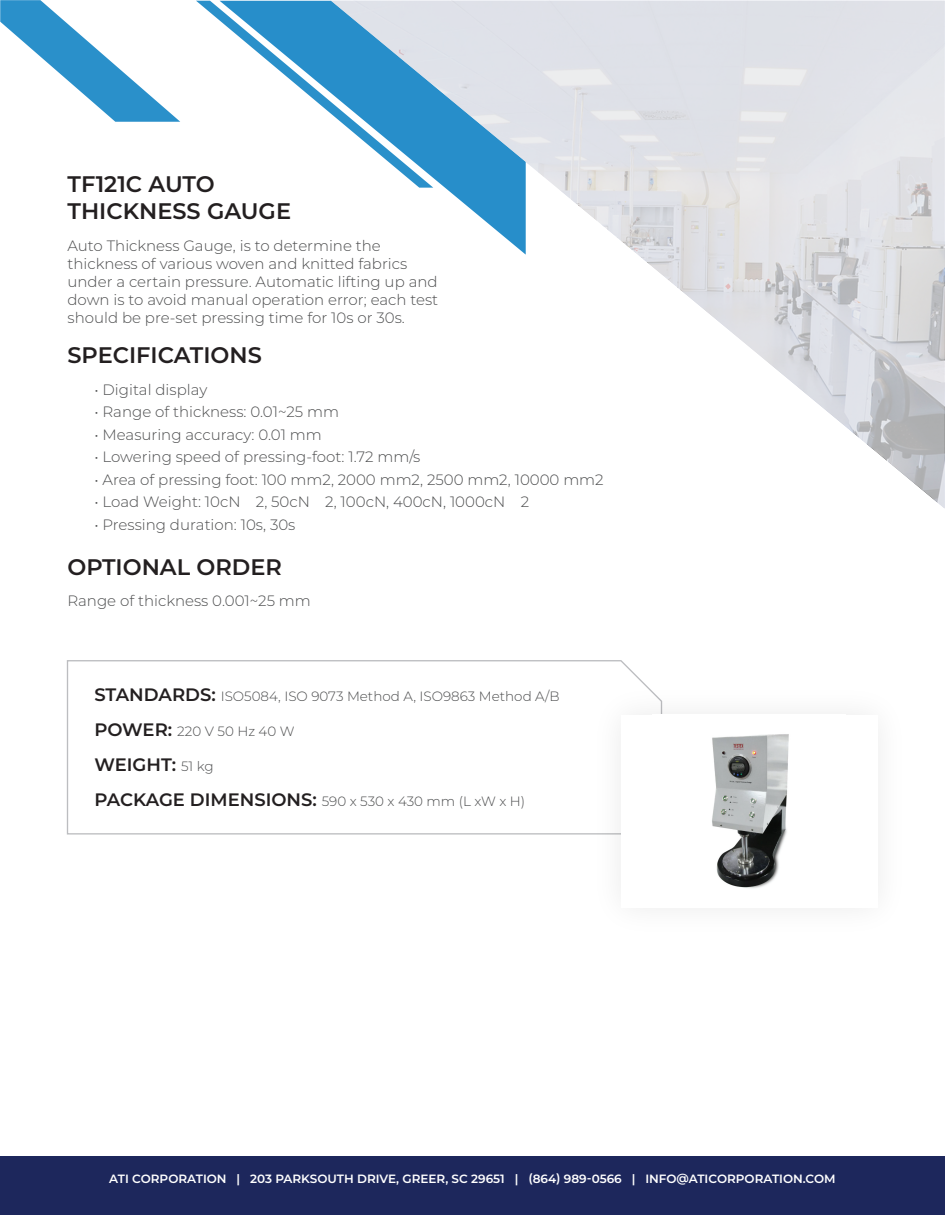
<style>
.page{position:relative;width:945px;height:1215px;background:#fff}
.page>*{position:absolute;margin:0;border:0;box-sizing:border-box;transform-origin:0 0}
.t1{font:600 22.5px/27px "Montserrat";color:#231f20}
.t2{font:600 18px "Montserrat";color:#231f20}
.t3{font:300 15px/18px "Montserrat";color:#4b4c4d}
.t4{font:300 13.5px "Montserrat";color:#4b4c4d}
.t5{font:600 12px "Montserrat";color:#fff}
.s1{font-weight:600;font-size:18px;color:#231f20}
.s2{font-weight:300;font-size:13.5px;color:#4b4c4d}
</style>
<div class="page">
<svg style="left:0;top:0;width:180px;height:122px"></svg>
<div style="left:0;top:1156px;width:945px;height:59px;background:#1d275c"></div>
<svg style="left:196px;top:1px;width:135px;height:113px"></svg>
<svg style="left:331px;top:1px;width:614px;height:507px"></svg>
<svg style="left:66px;top:660px;width:567px;height:175px"></svg>
<img style="left:578px;top:672px;width:270px;height:163px">
<div style="left:621px;top:715px;width:257px;height:192px;background:#fff"></div>
<img style="left:712px;top:734px;width:77px;height:154px">
<h1 class="t1" style="left:68px;top:170px;width:225px">TF121C AUTO<br>THICKNESS GAUGE</h1>
<p class="t3" style="left:68px;top:236px;width:372px">Auto Thickness Gauge, is to determine the thickness of various woven and knitted fabrics under a certain pressure. Automatic lifting up and down is to avoid manual operation error; each test should be pre-set pressing time for 10s or 30s.</p>
<h1 class="t1" style="left:68px;top:341px;width:196px">SPECIFICATIONS</h1>
<p class="t3" style="left:94px;top:380px;width:114px">• Digital display</p>
<p class="t3" style="left:94px;top:402px;width:246px">• Range of thickness: 0.01~25 mm</p>
<p class="t3" style="left:94px;top:425px;width:229px">• Measuring accuracy: 0.01 mm</p>
<p class="t3" style="left:94px;top:447px;width:327px">• Lowering speed of pressing-foot: 1.72 mm/s</p>
<p class="t3" style="left:94px;top:470px;width:511px">• Area of pressing foot: 100 mm2, 2000 mm2, 2500 mm2, 10000 mm2</p>
<p class="t3" style="left:94px;top:492px;width:436px">• Load Weight: 10cN 2, 50cN 2, 100cN, 400cN, 1000cN 2</p>
<p class="t3" style="left:94px;top:515px;width:202px">• Pressing duration: 10s, 30s</p>
<h1 class="t1" style="left:68px;top:552px;width:216px">OPTIONAL ORDER</h1>
<p class="t3" style="left:68px;top:591px;width:245px">Range of thickness 0.001~25 mm</p>
<p class="t4" style="left:94px;top:687px;width:467px"><span class="s1">STANDARDS:</span> ISO5084, ISO 9073 Method A, ISO9863 Method A/B</p>
<p class="t4" style="left:94px;top:722px;width:202px"><span class="s1">POWER:</span> 220 V 50 Hz 40 W</p>
<p class="t2" style="left:94px;top:752px;width:121px">WEIGHT: <span class="s2">51 kg</span></p>
<p class="t4" style="left:94px;top:792px;width:432px"><span class="s1">PACKAGE DIMENSIONS:</span> 590 x 530 x 430 mm (L xW x H)</p>
<p class="t5" style="left:109px;top:1171px;width:728px">ATI CORPORATION | 203 PARKSOUTH DRIVE, GREER, SC 29651 | (864) 989-0566 | INFO@ATICORPORATION.COM</p>
</div>
